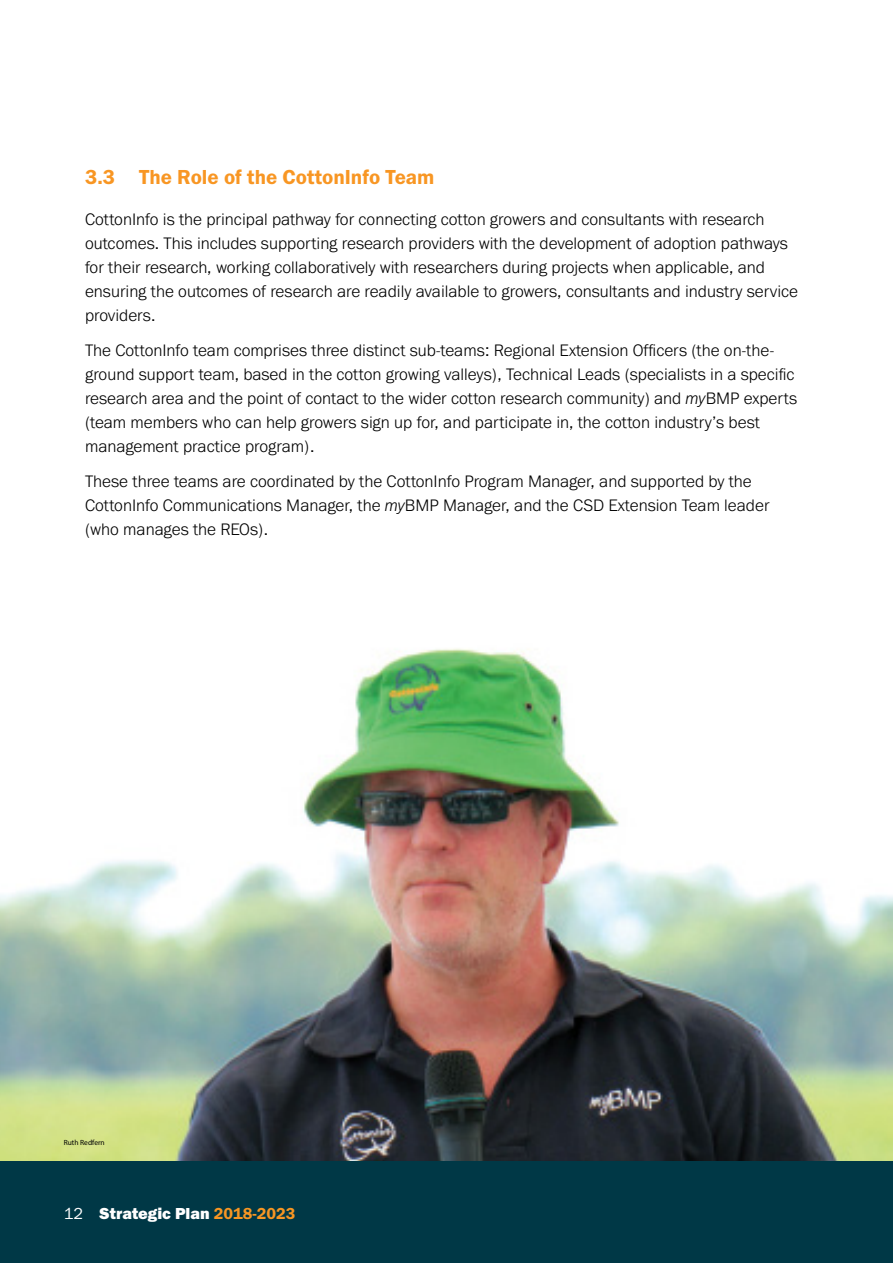
<style>
.page{position:relative;width:893px;height:1263px;background:#fff}
.page>*{position:absolute;margin:0;border:0;box-sizing:border-box;transform-origin:0 0}
.t1{font:21px "Franklin Gothic URW Dem";color:#f89623}
.t2{font:300 17.25px/24px "Franklin Gothic URW";color:#000}
.t3{font:16.5px "Franklin Gothic URW Hea";color:#fff}
.t4{font:7.5px "Myriad Pro";color:#000}
.s1{font-style:italic}
.s2{font-family:"Franklin Gothic URW Boo"}
.s3{font-family:"Franklin Gothic URW Dem";color:#f79623}
</style>
<div class="page">
<div style="left:0;top:1161px;width:893px;height:102px;background:#003846"></div>
<img style="left:0;top:648px;width:893px;height:513px">
<p class="t1" style="left:85px;top:164px;width:351px">3.3 The Role of the CottonInfo Team</p>
<p class="t2" style="left:85px;top:207px;width:715px">CottonInfo is the principal pathway for connecting cotton growers and consultants with research outcomes. This includes supporting research providers with the development of adoption pathways for their research, working collaboratively with researchers during projects when applicable, and ensuring the outcomes of research are readily available to growers, consultants and industry service providers.</p>
<p class="t2" style="left:85px;top:338px;width:713px">The CottonInfo team comprises three distinct sub-teams: Regional Extension Officers (the on-the&shy;ground support team, based in the cotton growing valleys), Technical Leads (specialists in a specific research area and the point of contact to the wider cotton research community) and <span class="s1">my</span>BMP experts (team members who can help growers sign up for, and participate in, the cotton industry’s best management practice program).</p>
<p class="t2" style="left:85px;top:468px;width:686px">These three teams are coordinated by the CottonInfo Program Manager, and supported by the<br>CottonInfo Communications Manager, the <span class="s1">my</span>BMP Manager, and the CSD Extension Team leader (who manages the REOs).</p>
<p class="t4" style="left:64px;top:1138px;width:42px">Ruth Redfern</p>
<p class="t3" style="left:64px;top:1202px;width:233px"><span class="s2">12</span> Strategic Plan <span class="s3">2018-2023</span></p>
</div>
